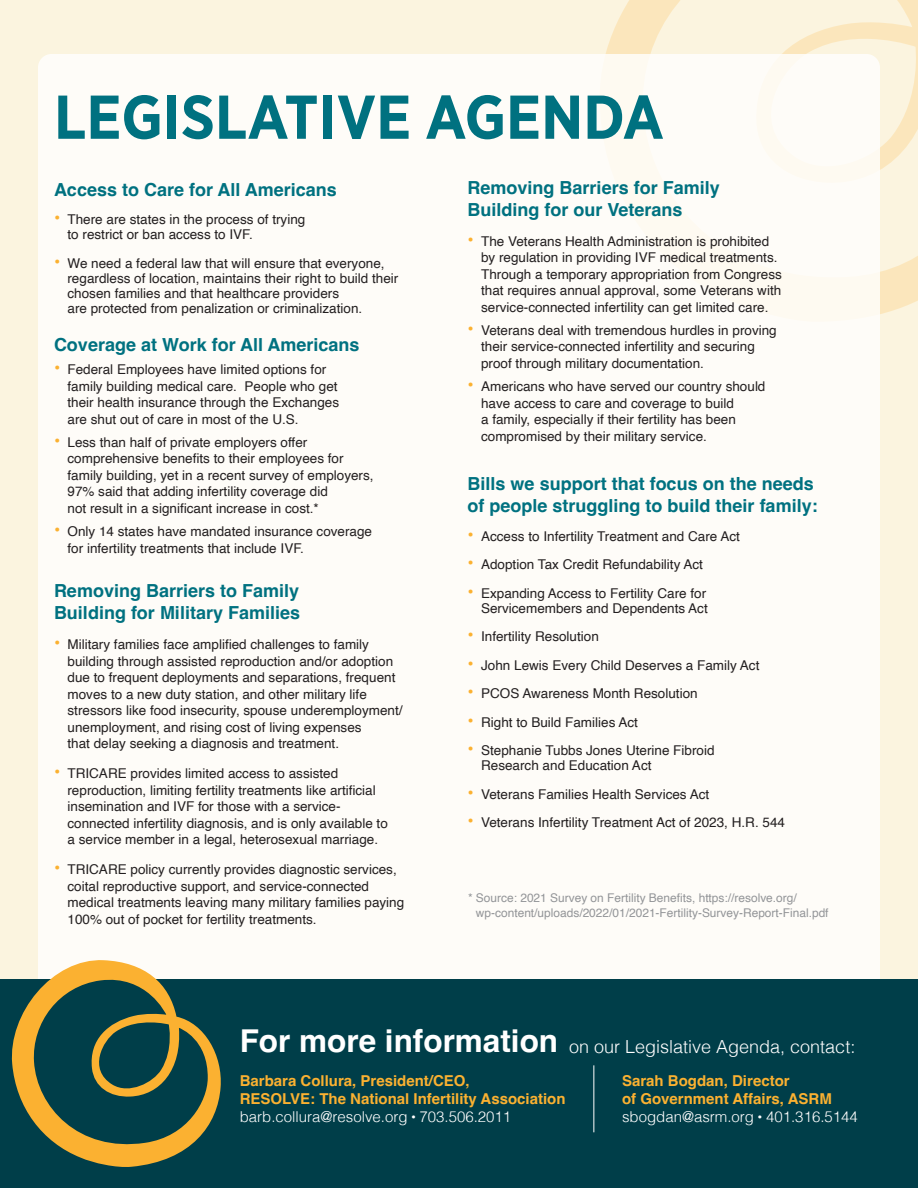
<style>
.page{position:relative;width:918px;height:1188px;background:#fbf4df}
.page>*{position:absolute;margin:0;border:0;box-sizing:border-box;transform-origin:0 0}
.t1{font:700 61.65px "Gotham Narrow";color:#007180}
.t2{font:700 31.5px "Helvetica";color:#fff}
.t3{font:700 18px/21.6px "Helvetica";color:#007180}
.t4{font:300 18px "Helvetica";color:#fff}
.t5{font:700 15px/18px "Helvetica";color:#fbb131}
.t6{font:13.5px/16.5px "Helvetica";color:#231f20}
.t7{font:12px/14.4px "Helvetica";color:#939598}
.s1{font-weight:700;font-size:18px;color:#fbb131}
.s2{font-weight:300;color:#fff}
.s3{font-family:"Josefin Sans";color:#fff}
</style>
<div class="page">
<svg style="left:605px;top:0;width:313px;height:314px"></svg>
<div style="left:38px;top:54px;width:842px;height:997px;background:#fefcf8;border-radius:14px"></div>
<div style="left:0;top:979px;width:918px;height:209px;background:#003e49"></div>
<hr style="left:593px;top:1065px;width:1px;height:67px;background:#fff">
<svg style="left:11px;top:960px;width:210px;height:207px"></svg>
<p class="t1" style="left:54px;top:77px;width:612px">LEGISLATIVE AGENDA</p>
<p class="t3" style="left:54px;top:181px;width:284px">Access to Care for All Americans</p>
<p class="t6" style="left:68px;top:212px;width:239px;line-height:15px;text-indent:-14px"><span class="s1">•</span> There are states in the process of trying to restrict or ban access to IVF.</p>
<p class="t6" style="left:68px;top:256px;width:332px;line-height:15px;text-indent:-14px"><span class="s1">•</span> We need a federal law that will ensure that everyone, regardless of location, maintains their right to build their chosen families and that healthcare providers<br>are protected from penalization or criminalization.</p>
<p class="t3" style="left:54px;top:336px;width:307px">Coverage at Work for All Americans</p>
<p class="t6" style="left:68px;top:362px;width:273px;text-indent:-14px"><span class="s1">•</span> Federal Employees have limited options for family building medical care. People who get their health insurance through the Exchanges are shut out of care in most of the U.S.</p>
<p class="t6" style="left:68px;top:434px;width:308px;text-indent:-14px"><span class="s1">•</span> Less than half of private employers offer comprehensive benefits to their employees for family building, yet in a recent survey of employers, 97% said that adding infertility coverage did<br>not result in a significant increase in cost.*</p>
<p class="t6" style="left:68px;top:524px;width:306px;text-indent:-14px"><span class="s1">•</span> Only 14 states have mandated insurance coverage for infertility treatments that include IVF.</p>
<p class="t3" style="left:54px;top:582px;width:248px">Removing Barriers to Family<br>Building for Military Families</p>
<p class="t6" style="left:68px;top:636px;width:337px;text-indent:-14px"><span class="s1">•</span> Military families face amplified challenges to family building through assisted reproduction and/or adoption due to frequent deployments and separations, frequent moves to a new duty station, and other military life stressors like food insecurity, spouse underemployment/ unemployment, and rising cost of living expenses<br>that delay seeking a diagnosis and treatment.</p>
<p class="t6" style="left:68px;top:765px;width:322px;text-indent:-14px"><span class="s1">•</span> TRICARE provides limited access to assisted reproduction, limiting fertility treatments like artificial insemination and IVF for those with a service&shy;connected infertility diagnosis, and is only available to a service member in a legal, heterosexual marriage.</p>
<p class="t6" style="left:68px;top:861px;width:338px;text-indent:-14px"><span class="s1">•</span> TRICARE policy currently provides diagnostic services, coital reproductive support, and service-connected medical treatments leaving many military families paying 100% out of pocket for fertility treatments.</p>
<p class="t3" style="left:468px;top:179px;width:254px">Removing Barriers for Family<br>Building for our Veterans</p>
<p class="t6" style="left:481px;top:233px;width:302px;text-indent:-14px"><span class="s1">•</span> The Veterans Health Administration is prohibited by regulation in providing IVF medical treatments.<br>Through a temporary appropriation from Congress that requires annual approval, some Veterans with service-connected infertility can get limited care.</p>
<p class="t6" style="left:481px;top:322px;width:297px;text-indent:-14px"><span class="s1">•</span> Veterans deal with tremendous hurdles in proving their service-connected infertility and securing proof through military documentation.</p>
<p class="t6" style="left:481px;top:378px;width:286px;text-indent:-14px"><span class="s1">•</span> Americans who have served our country should have access to care and coverage to build<br>a family, especially if their fertility has been compromised by their military service.</p>
<p class="t3" style="left:468px;top:475px;width:352px">Bills we support that focus on the needs of people struggling to build their family:</p>
<p class="t6" style="left:468px;top:528px;width:274px"><span class="s1">•</span> Access to Infertility Treatment and Care Act</p>
<p class="t6" style="left:468px;top:556px;width:237px"><span class="s1">•</span> Adoption Tax Credit Refundability Act</p>
<p class="t6" style="left:468px;top:586px;width:242px;line-height:15px;text-align:right"><span class="s1">•</span> Expanding Access to Fertility Care for<br>Servicemembers and Dependents Act</p>
<p class="t6" style="left:468px;top:628px;width:133px"><span class="s1">•</span> Infertility Resolution</p>
<p class="t6" style="left:468px;top:657px;width:293px"><span class="s1">•</span> John Lewis Every Child Deserves a Family Act</p>
<p class="t6" style="left:468px;top:685px;width:232px"><span class="s1">•</span> PCOS Awareness Month Resolution</p>
<p class="t6" style="left:468px;top:714px;width:172px"><span class="s1">•</span> Right to Build Families Act</p>
<p class="t6" style="left:481px;top:743px;width:235px;line-height:15px;text-indent:-14px"><span class="s1">•</span> Stephanie Tubbs Jones Uterine Fibroid<br>Research and Education Act</p>
<p class="t6" style="left:468px;top:786px;width:243px"><span class="s1">•</span> Veterans Families Health Services Act</p>
<p class="t6" style="left:468px;top:814px;width:319px"><span class="s1">•</span> Veterans Infertility Treatment Act of 2023, H.R. 544</p>
<p class="t7" style="left:476px;top:891px;width:354px;text-indent:-8px">* Source: 2021 Survey on Fertility Benefits, https://resolve.org/ wp-content/uploads/2022/01/2021-Fertility-Survey-Report-Final.pdf</p>
<p class="t2" style="left:240px;top:1022px;width:320px">For more information</p>
<p class="t4" style="left:569px;top:1032px;width:288px">on our Legislative Agenda, contact:</p>
<p class="t5" style="left:240px;top:1074px;width:327px">Barbara Collura, President/CEO,<br>RESOLVE: The National Infertility Association <span class="s2">barb.collura@resolve.org</span> <span class="s3">∙</span> <span class="s2">703.506.2011</span></p>
<p class="t5" style="left:622px;top:1074px;width:237px">Sarah Bogdan, Director<br>of Government Affairs, ASRM <span class="s2">sbogdan@asrm.org</span> <span class="s3">∙</span> <span class="s2">401.316.5144</span></p>
</div>
